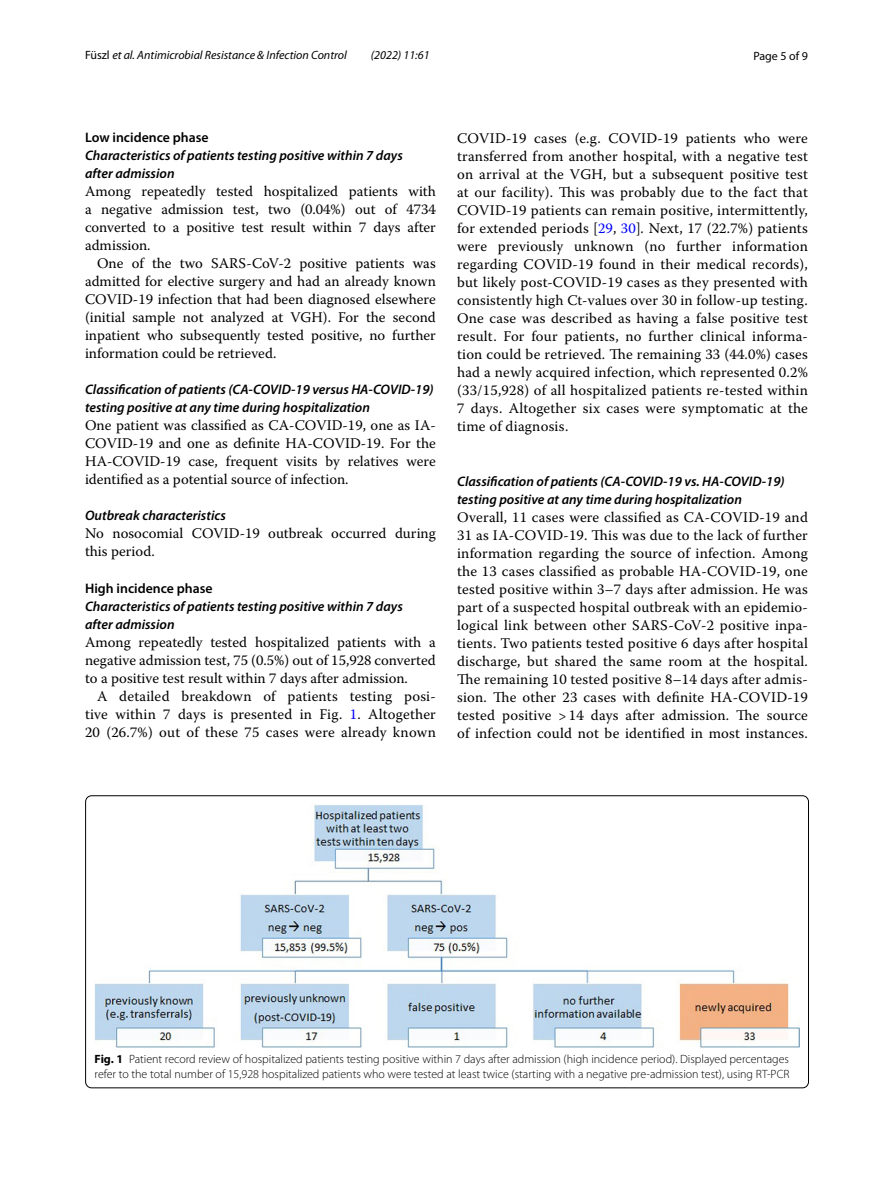
<style>
.page{position:relative;width:893px;height:1187px;background:#fff}
.page>*{position:absolute;margin:0;border:0;box-sizing:border-box;transform-origin:0 0}
.t1{font:14.7px/18px "Warnock Pro";letter-spacing:.005em;color:#000;text-align:justify}
.t2{font:italic 600 13.8px/18px "Myriad Pro";color:#000}
.t3{font:600 13.8px "Myriad Pro";color:#000}
.t4{font:300 12px/15px "Myriad Pro";color:#000}
.t5{font:italic 12px "Myriad Pro";color:#000}
.t6{font:12px "Myriad Pro";color:#000}
.s1{font-style:normal}
.s2{color:#00f}
.s3{font-style:italic}
.s4{font-weight:700}
</style>
<div class="page">
<img style="left:94px;top:804px;width:706px;height:243px">
<p class="t5" style="left:85px;top:48px;width:263px"><span class="s1">Füszl</span> et al. Antimicrobial Resistance &amp; Infection Control</p>
<p class="t5" style="left:371px;top:48px;width:60px">(2022) 11:61</p>
<p class="t6" style="left:753px;top:48px;width:56px">Page 5 of 9</p>
<p class="t3" style="left:85px;top:129px;width:125px">Low incidence phase</p>
<p class="t2" style="left:85px;top:146px;width:319px">Characteristics of patients testing positive within 7 days after admission</p>
<p class="t1" style="left:85px;top:182px;width:352px">Among repeatedly tested hospitalized patients with a negative admission test, two (0.04%) out of 4734 converted to a positive test result within 7 days after admission.</p>
<p class="t1" style="left:85px;top:254px;width:352px;text-indent:12px">One of the two SARS-CoV-2 positive patients was admitted for elective surgery and had an already known COVID-19 infection that had been diagnosed elsewhere (initial sample not analyzed at VGH). For the second inpatient who subsequently tested positive, no further information could be retrieved.</p>
<p class="t2" style="left:85px;top:380px;width:350px">Classification of patients (CA‑COVID‑19 versus HA‑COVID‑19) testing positive at any time during hospitalization</p>
<p class="t1" style="left:85px;top:416px;width:352px">One patient was classified as CA-COVID-19, one as IA-COVID-19 and one as definite HA-COVID-19. For the HA-COVID-19 case, frequent visits by relatives were identified as a potential source of infection.</p>
<p class="t2" style="left:85px;top:506px;width:142px">Outbreak characteristics</p>
<p class="t1" style="left:85px;top:524px;width:352px">No nosocomial COVID-19 outbreak occurred during this period.</p>
<p class="t3" style="left:85px;top:579px;width:129px">High incidence phase</p>
<p class="t2" style="left:85px;top:596px;width:319px">Characteristics of patients testing positive within 7 days after admission</p>
<p class="t1" style="left:85px;top:632px;width:352px">Among repeatedly tested hospitalized patients with a negative admission test, 75 (0.5%) out of 15,928 converted to a positive test result within 7 days after admission.</p>
<p class="t1" style="left:85px;top:686px;width:352px;text-indent:12px">A detailed breakdown of patients testing posi&shy;tive within 7 days is presented in Fig. <span class="s2">1</span>. Altogether 20 (26.7%) out of these 75 cases were already known</p>
<p class="t1" style="left:457px;top:128px;width:352px">COVID-19 cases (e.g. COVID-19 patients who were transferred from another hospital, with a negative test on arrival at the VGH, but a subsequent positive test at our facility). This was probably due to the fact that COVID-19 patients can remain positive, intermittently, for extended periods [<span class="s2">29</span>, <span class="s2">30</span>]<span class="s3">.</span> Next, 17 (22.7%) patients were previously unknown (no further information regarding COVID-19 found in their medical records), but likely post-COVID-19 cases as they presented with consistently high Ct-values over 30 in follow-up testing.<br>One case was described as having a false positive test result. For four patients, no further clinical informa&shy;tion could be retrieved. The remaining 33 (44.0%) cases had a newly acquired infection, which represented 0.2% (33/15,928) of all hospitalized patients re-tested within 7 days. Altogether six cases were symptomatic at the time of diagnosis.</p>
<p class="t2" style="left:457px;top:471px;width:329px">Classification of patients (CA‑COVID‑19 vs. HA‑COVID‑19) testing positive at any time during hospitalization</p>
<p class="t1" style="left:457px;top:507px;width:352px">Overall, 11 cases were classified as CA-COVID-19 and 31 as IA-COVID-19. This was due to the lack of further information regarding the source of infection. Among the 13 cases classified as probable HA-COVID-19, one tested positive within 3–7 days after admission. He was part of a suspected hospital outbreak with an epidemio&shy;logical link between other SARS-CoV-2 positive inpa&shy;tients. Two patients tested positive 6 days after hospital discharge, but shared the same room at the hospital.<br>The remaining 10 tested positive 8–14 days after admis&shy;sion. The other 23 cases with definite HA-COVID-19 tested positive &gt; 14 days after admission. The source of infection could not be identified in most instances.</p>
<p class="t4" style="left:95px;top:1051px;width:696px"><span class="s4">Fig. 1</span> Patient record review of hospitalized patients testing positive within 7 days after admission (high incidence period). Displayed percentages refer to the total number of 15,928 hospitalized patients who were tested at least twice (starting with a negative pre-admission test), using RT-PCR</p>
</div>
